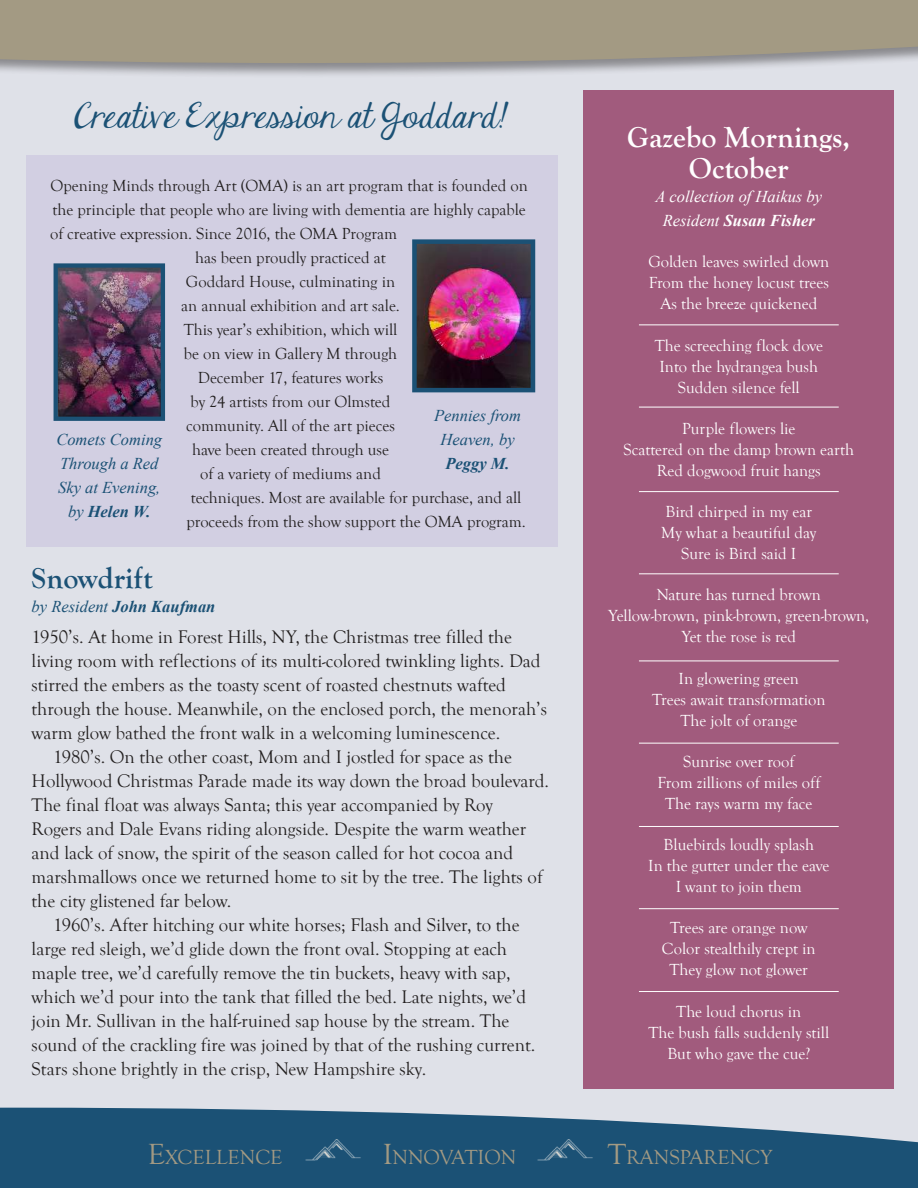
<style>
.page{position:relative;width:918px;height:1188px;background:#fff}
.page>*{position:absolute;margin:0;border:0;box-sizing:border-box;transform-origin:0 0}
.t1{font:30px "Janda Elegant Handwriting";color:#1b5175}
.t2{font:700 30px/31.5px "Goudy Old Style T";color:#fff;text-align:center}
.t3{font:700 30px "Goudy Old Style T";color:#1b5175}
.t4{font:21px "Goudy Old Style T";color:#a39a83}
.t5{font:18.75px "Goudy Old Style T";color:#221f1f}
.t6{font:16.5px/21px "Goudy Old Style T";color:#fff;text-align:center}
.t7{font:16.5px "Goudy Old Style T";color:#221f1f}
.t8{font:italic 16.5px/24px "Times New Roman";color:#1b5175;text-align:center}
.t9{font:italic 16.5px/24px "Times New Roman";color:#fff;text-align:center}
.t10{font:italic 700 16.5px "Times New Roman";color:#1b5175}
.s1{font-weight:700}
.s2{font-weight:400}
.s3{font-size:30px}
</style>
<div class="page">
<div style="left:0;top:11px;width:918px;height:1177px;background:#dfe1e8"></div>
<svg style="left:0;top:6px;width:918px;height:85px;fill:#a39a83"></svg>
<div style="left:0;top:0;width:918px;height:6px;background:#a39a83"></div>
<svg style="left:0;top:1108px;width:918px;height:80px;background:#336383"></svg>
<img style="left:302px;top:1140px;width:63px;height:21px">
<img style="left:534px;top:1140px;width:62px;height:21px">
<div style="left:26px;top:156px;width:531px;height:391px;background:#d2cfe2"></div>
<img style="left:59px;top:268px;width:101px;height:148px">
<div style="left:54px;top:263px;width:111px;height:158px;border:4px solid #1b5175"></div>
<img style="left:418px;top:245px;width:111px;height:141px">
<div style="left:412px;top:239px;width:123px;height:153px;border:5px solid #1b5175"></div>
<div style="left:584px;top:90px;width:310px;height:999px;background:#a15b7d"></div>
<hr style="left:639px;top:325px;width:200px;height:1px;background:#fff">
<hr style="left:639px;top:407px;width:200px;height:1px;background:#fff">
<hr style="left:639px;top:491px;width:200px;height:1px;background:#fff">
<hr style="left:639px;top:574px;width:200px;height:1px;background:#fff">
<hr style="left:639px;top:661px;width:200px;height:1px;background:#fff">
<hr style="left:639px;top:743px;width:200px;height:1px;background:#fff">
<hr style="left:639px;top:826px;width:200px;height:1px;background:#fff">
<hr style="left:639px;top:908px;width:200px;height:1px;background:#fff">
<hr style="left:639px;top:991px;width:200px;height:1px;background:#fff">
<h1 class="t1" style="left:74px;top:101px;width:436px">Creative Expression at Goddard!</h1>
<p class="t7" style="left:51px;top:179px;width:479px">Opening Minds through Art (OMA) is an art program that is founded on</p>
<p class="t7" style="left:52px;top:203px;width:475px">the principle that people who are living with dementia are highly capable</p>
<p class="t7" style="left:50px;top:227px;width:349px">of creative expression. Since 2016, the OMA Program</p>
<p class="t7" style="left:195px;top:251px;width:192px">has been proudly practiced at</p>
<p class="t7" style="left:186px;top:275px;width:211px">Goddard House, culminating in</p>
<p class="t7" style="left:181px;top:299px;width:220px">an annual exhibition and art sale.</p>
<p class="t7" style="left:184px;top:323px;width:215px">This year’s exhibition, which will</p>
<p class="t7" style="left:184px;top:347px;width:215px">be on view in Gallery M through</p>
<p class="t7" style="left:198px;top:371px;width:187px">December 17, features works</p>
<p class="t7" style="left:191px;top:395px;width:201px">by 24 artists from our Olmsted</p>
<p class="t7" style="left:186px;top:419px;width:210px">community. All of the art pieces</p>
<p class="t7" style="left:192px;top:443px;width:198px">have been created through use</p>
<p class="t7" style="left:200px;top:467px;width:182px">of a variety of mediums and</p>
<p class="t7" style="left:191px;top:491px;width:332px">techniques. Most are available for purchase, and all</p>
<p class="t7" style="left:186px;top:515px;width:341px">proceeds from the show support the OMA program.</p>
<p class="t8" style="left:434px;top:405px;width:88px">Pennies from<br>Heaven, by</p>
<p class="t10" style="left:446px;top:452px;width:66px">Peggy M.</p>
<p class="t8" style="left:56px;top:429px;width:107px">Comets Coming<br>Through a Red<br>Sky at Evening, by <span class="s1">Helen W.</span></p>
<h1 class="t3" style="left:32px;top:567px;width:123px">Snowdrift</h1>
<p class="t10" style="left:32px;top:595px;width:185px"><span class="s2">by Resident</span> John Kaufman</p>
<p class="t5" style="left:32px;top:630px;width:482px">1950’s. At home in Forest Hills, NY, the Christmas tree filled the</p>
<p class="t5" style="left:32px;top:654px;width:510px">living room with reflections of its multi-colored twinkling lights. Dad</p>
<p class="t5" style="left:32px;top:678px;width:476px">stirred the embers as the toasty scent of roasted chestnuts wafted</p>
<p class="t5" style="left:32px;top:702px;width:517px">through the house. Meanwhile, on the enclosed porch, the menorah’s</p>
<p class="t5" style="left:32px;top:726px;width:470px">warm glow bathed the front walk in a welcoming luminescence.</p>
<p class="t5" style="left:53px;top:750px;width:460px">1980’s. On the other coast, Mom and I jostled for space as the</p>
<p class="t5" style="left:32px;top:774px;width:519px">Hollywood Christmas Parade made its way down the broad boulevard.</p>
<p class="t5" style="left:32px;top:798px;width:463px">The final float was always Santa; this year accompanied by Roy</p>
<p class="t5" style="left:32px;top:822px;width:496px">Rogers and Dale Evans riding alongside. Despite the warm weather</p>
<p class="t5" style="left:32px;top:846px;width:483px">and lack of snow, the spirit of the season called for hot cocoa and</p>
<p class="t5" style="left:32px;top:870px;width:512px">marshmallows once we returned home to sit by the tree. The lights of</p>
<p class="t5" style="left:32px;top:894px;width:201px">the city glistened far below.</p>
<p class="t5" style="left:53px;top:918px;width:468px">1960’s. After hitching our white horses; Flash and Silver, to the</p>
<p class="t5" style="left:32px;top:942px;width:477px">large red sleigh, we’d glide down the front oval. Stopping at each</p>
<p class="t5" style="left:32px;top:966px;width:481px">maple tree, we’d carefully remove the tin buckets, heavy with sap,</p>
<p class="t5" style="left:32px;top:990px;width:496px">which we’d pour into the tank that filled the bed. Late nights, we’d</p>
<p class="t5" style="left:32px;top:1014px;width:479px">join Mr. Sullivan in the half-ruined sap house by the stream. The</p>
<p class="t5" style="left:32px;top:1038px;width:505px">sound of the crackling fire was joined by that of the rushing current.</p>
<p class="t5" style="left:32px;top:1062px;width:396px">Stars shone brightly in the crisp, New Hampshire sky.</p>
<h1 class="t2" style="left:627px;top:123px;width:225px">Gazebo Mornings,<br>October</h1>
<p class="t9" style="left:656px;top:186px;width:168px">A collection of Haikus by<br>Resident <span class="s1">Susan Fisher</span></p>
<p class="t6" style="left:648px;top:253px;width:182px">Golden leaves swirled down<br>From the honey locust trees<br>As the breeze quickened</p>
<p class="t6" style="left:655px;top:336px;width:170px">The screeching flock dove<br>Into the hydrangea bush<br>Sudden silence fell</p>
<p class="t6" style="left:624px;top:419px;width:232px">Purple flowers lie<br>Scattered on the damp brown earth<br>Red dogwood fruit hangs</p>
<p class="t6" style="left:661px;top:502px;width:157px">Bird chirped in my ear<br>My what a beautiful day<br>Sure is Bird said I</p>
<p class="t6" style="left:608px;top:586px;width:263px">Nature has turned brown<br>Yellow-brown, pink-brown, green-brown,<br>Yet the rose is red</p>
<p class="t6" style="left:652px;top:669px;width:175px">In glowering green<br>Trees await transformation<br>The jolt of orange</p>
<p class="t6" style="left:657px;top:752px;width:164px">Sunrise over roof<br>From zillions of miles off<br>The rays warm my face</p>
<p class="t6" style="left:648px;top:835px;width:183px">Bluebirds loudly splash<br>In the gutter under the eave<br>I want to join them</p>
<p class="t6" style="left:662px;top:919px;width:155px">Trees are orange now<br>Color stealthily crept in<br>They glow not glower</p>
<p class="t6" style="left:648px;top:1002px;width:182px">The loud chorus in<br>The bush falls suddenly still<br>But who gave the cue?</p>
<p class="t4" style="left:148px;top:1144px;width:136px"><span class="s3">E</span>XCELLENCE</p>
<p class="t4" style="left:383px;top:1144px;width:135px"><span class="s3">I</span>NNOVATION</p>
<p class="t4" style="left:608px;top:1144px;width:166px"><span class="s3">T</span>RANSPARENCY</p>
</div>
